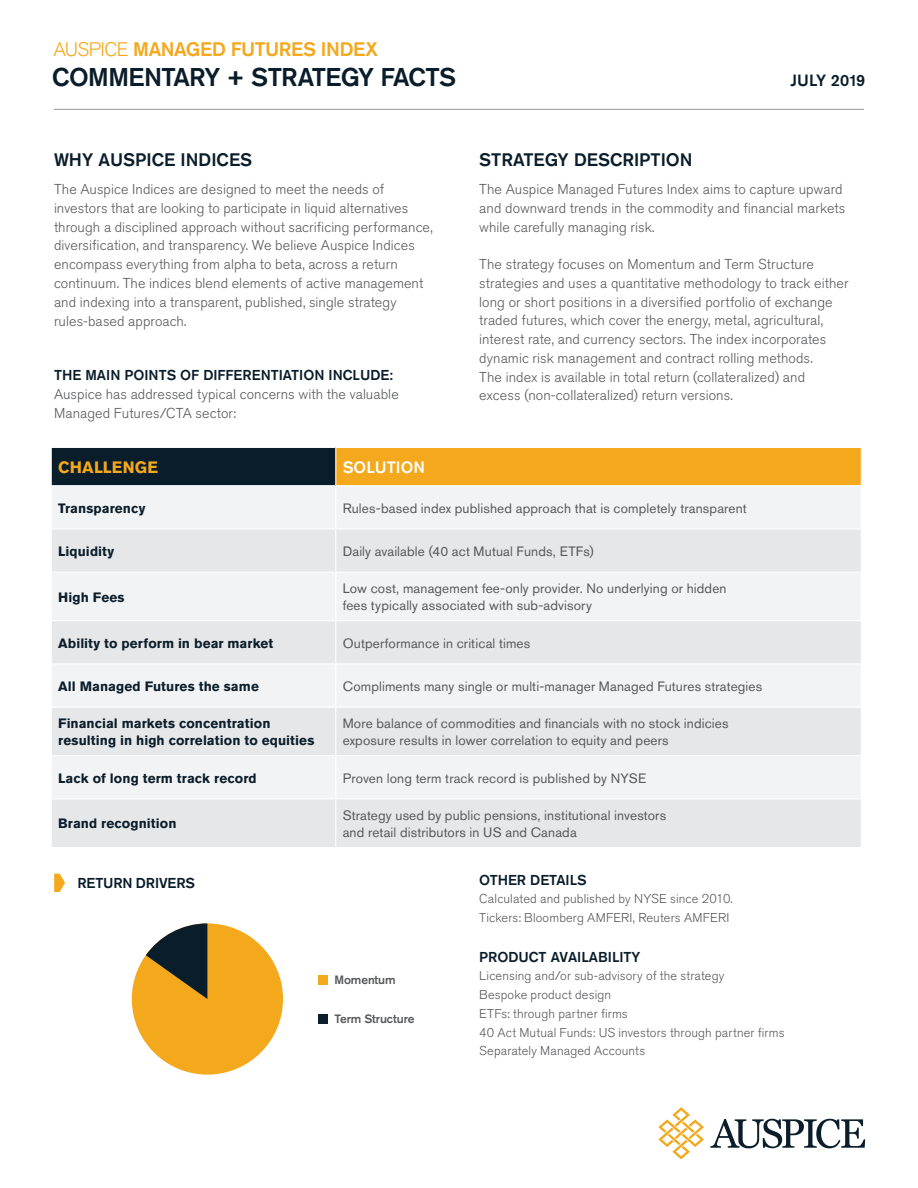
<style>
.page{position:relative;width:918px;height:1188px;background:#fff}
.page>*{position:absolute;margin:0;border:0;box-sizing:border-box;transform-origin:0 0}
.t1{font:500 25.5px "Akzidenz Grotesk BQ";letter-spacing:-.025em;color:#0a1d2a}
.t2{font:500 19.5px "Akzidenz Grotesk BQ";letter-spacing:-.02em;color:#f4a81c}
.t3{font:500 18px "Akzidenz Grotesk BQ";color:#0a1d2a}
.t4{font:700 16.35px "Akzidenz Grotesk BQ";letter-spacing:.01em;color:#f4a81c}
.t5{font:500 16.35px "Akzidenz Grotesk BQ";letter-spacing:.005em;color:#fff}
.t6{font:500 16.2px "Akzidenz Grotesk BQ";letter-spacing:-.01em;color:#0a1d2a}
.t7{font:300 14.25px/18.8px "Akzidenz Grotesk BQ";letter-spacing:.005em;color:#57585a}
.t8{font:500 14.25px "Akzidenz Grotesk BQ";color:#0a1d2a}
.t9{font:13.5px/16.5px "Akzidenz Grotesk BQ";letter-spacing:.01em;color:#57585a}
.t10{font:700 13.5px/16.5px "Akzidenz Grotesk BQ";letter-spacing:.005em;color:#0a1d2a}
.t11{font:300 12.75px/18.8px "Akzidenz Grotesk BQ";letter-spacing:.01em;color:#57585a}
.t12{font:500 12px "Akzidenz Grotesk BQ";letter-spacing:-.01em;color:#57585a}
.s1{font-weight:300}
</style>
<div class="page">
<hr style="left:54px;top:109px;width:810px;height:1px;background:#939598">
<svg style="left:658px;top:1107px;width:46px;height:52px"></svg>
<svg style="left:710px;top:1119px;width:155px;height:29px"></svg>
<div style="left:318px;top:975px;width:9px;height:9px;background:#f4a81c"></div>
<div style="left:318px;top:1014px;width:9px;height:9px;background:#0a1d2a"></div>
<div style="left:132px;top:923px;width:151px;height:152px;background:#f4a81c;border-radius:50%"></div>
<svg style="left:54px;top:874px;width:11px;height:18px"></svg>
<svg style="left:146px;top:923px;width:61px;height:76px"></svg>
<div style="left:51px;top:447px;width:285px;height:39px;background:#0a1d2a"></div>
<div style="left:336px;top:447px;width:525px;height:39px;background:#f4a81c"></div>
<div style="left:52px;top:487px;width:808px;height:41px;background:#f2f3f4"></div>
<svg style="left:52px;top:529px;width:809px;height:318px;fill:#e6e7e9"></svg>
<hr style="left:51px;top:447px;width:285px;height:1px;background:#fff">
<hr style="left:51px;top:448px;width:1px;height:37px;background:#fff">
<hr style="left:336px;top:447px;width:526px;height:1px;background:#fff">
<hr style="left:335px;top:448px;width:1px;height:37px;background:#fff">
<hr style="left:335px;top:573px;width:1px;height:47px;background:#fff">
<hr style="left:51px;top:620px;width:285px;height:1px;background:#fff">
<hr style="left:336px;top:620px;width:526px;height:1px;background:#fff">
<hr style="left:335px;top:621px;width:1px;height:42px;background:#fff">
<hr style="left:51px;top:663px;width:285px;height:1px;background:#fff">
<hr style="left:336px;top:663px;width:526px;height:1px;background:#fff">
<hr style="left:335px;top:664px;width:1px;height:43px;background:#fff">
<hr style="left:51px;top:707px;width:285px;height:1px;background:#fff">
<hr style="left:336px;top:707px;width:526px;height:1px;background:#fff">
<hr style="left:335px;top:708px;width:1px;height:47px;background:#fff">
<hr style="left:51px;top:755px;width:285px;height:1px;background:#fff">
<hr style="left:336px;top:755px;width:526px;height:1px;background:#fff">
<hr style="left:335px;top:756px;width:1px;height:42px;background:#fff">
<hr style="left:51px;top:798px;width:285px;height:1px;background:#fff">
<hr style="left:336px;top:798px;width:526px;height:1px;background:#fff">
<hr style="left:335px;top:799px;width:1px;height:48px;background:#fff">
<hr style="left:51px;top:485px;width:285px;height:1px;background:#fff">
<hr style="left:336px;top:485px;width:526px;height:1px;background:#fff">
<hr style="left:335px;top:486px;width:1px;height:42px;background:#fff">
<hr style="left:51px;top:572px;width:285px;height:1px;background:#fff">
<hr style="left:335px;top:529px;width:1px;height:43px;background:#fff">
<hr style="left:336px;top:572px;width:526px;height:1px;background:#fff">
<h2 class="t2" style="left:53px;top:37px;width:326px"><span class="s1">AUSPICE</span> MANAGED FUTURES INDEX</h2>
<h1 class="t1" style="left:52px;top:61px;width:406px">COMMENTARY + STRATEGY FACTS</h1>
<p class="t6" style="left:790px;top:70px;width:76px">JULY 2019</p>
<p class="t3" style="left:54px;top:149px;width:200px">WHY AUSPICE INDICES</p>
<p class="t3" style="left:479px;top:149px;width:215px">STRATEGY DESCRIPTION</p>
<p class="t7" style="left:479px;top:180px;width:368px">The Auspice Managed Futures Index aims to capture upward and downward trends in the commodity and financial markets while carefully managing risk.</p>
<p class="t7" style="left:479px;top:255px;width:371px">The strategy focuses on Momentum and Term Structure strategies and uses a quantitative methodology to track either long or short positions in a diversified portfolio of exchange traded futures, which cover the energy, metal, agricultural, interest rate, and currency sectors. The index incorporates dynamic risk management and contract rolling methods.<br>The index is available in total return (collateralized) and excess (non-collateralized) return versions.</p>
<p class="t7" style="left:54px;top:180px;width:380px">The Auspice Indices are designed to meet the needs of investors that are looking to participate in liquid alternatives through a disciplined approach without sacrificing performance, diversification, and transparency. We believe Auspice Indices encompass everything from alpha to beta, across a return continuum. The indices blend elements of active management and indexing into a transparent, published, single strategy rules-based approach.</p>
<p class="t8" style="left:54px;top:367px;width:341px">THE MAIN POINTS OF DIFFERENTIATION INCLUDE:</p>
<p class="t7" style="left:54px;top:385px;width:346px">Auspice has addressed typical concerns with the valuable<br>Managed Futures/CTA sector:</p>
<p class="t4" style="left:58px;top:458px;width:101px">CHALLENGE</p>
<p class="t5" style="left:343px;top:457px;width:84px">SOLUTION</p>
<p class="t10" style="left:58px;top:500px;width:89px">Transparency</p>
<p class="t9" style="left:343px;top:499px;width:406px">Rules-based index published approach that is completely transparent</p>
<p class="t10" style="left:58px;top:543px;width:58px">Liquidity</p>
<p class="t9" style="left:343px;top:543px;width:253px">Daily available (40 act Mutual Funds, ETFs)</p>
<p class="t10" style="left:58px;top:589px;width:68px">High Fees</p>
<p class="t9" style="left:343px;top:580px;width:385px">Low cost, management fee-only provider. No underlying or hidden fees typically associated with sub-advisory</p>
<p class="t10" style="left:58px;top:635px;width:217px">Ability to perform in bear market</p>
<p class="t9" style="left:343px;top:634px;width:189px">Outperformance in critical times</p>
<p class="t10" style="left:58px;top:678px;width:202px">All Managed Futures the same</p>
<p class="t9" style="left:343px;top:678px;width:421px">Compliments many single or multi-manager Managed Futures strategies</p>
<p class="t10" style="left:58px;top:715px;width:258px">Financial markets concentration resulting in high correlation to equities</p>
<p class="t9" style="left:343px;top:715px;width:387px">More balance of commodities and financials with no stock indicies exposure results in lower correlation to equity and peers</p>
<p class="t10" style="left:58px;top:770px;width:200px">Lack of long term track record</p>
<p class="t9" style="left:343px;top:769px;width:305px">Proven long term track record is published by NYSE</p>
<p class="t10" style="left:58px;top:815px;width:120px">Brand recognition</p>
<p class="t9" style="left:343px;top:807px;width:325px">Strategy used by public pensions, institutional investors and retail distributors in US and Canada</p>
<p class="t8" style="left:77px;top:874px;width:119px">RETURN DRIVERS</p>
<p class="t12" style="left:334px;top:972px;width:63px">Momentum</p>
<p class="t12" style="left:334px;top:1011px;width:82px">Term Structure</p>
<p class="t8" style="left:479px;top:871px;width:109px">OTHER DETAILS</p>
<p class="t11" style="left:479px;top:890px;width:255px">Calculated and published by NYSE since 2010.<br>Tickers: Bloomberg AMFERI, Reuters AMFERI</p>
<p class="t8" style="left:479px;top:948px;width:163px">PRODUCT AVAILABILITY</p>
<p class="t11" style="left:479px;top:967px;width:307px">Licensing and/or sub-advisory of the strategy<br>Bespoke product design<br>ETFs: through partner firms<br>40 Act Mutual Funds: US investors through partner firms Separately Managed Accounts</p>
</div>
